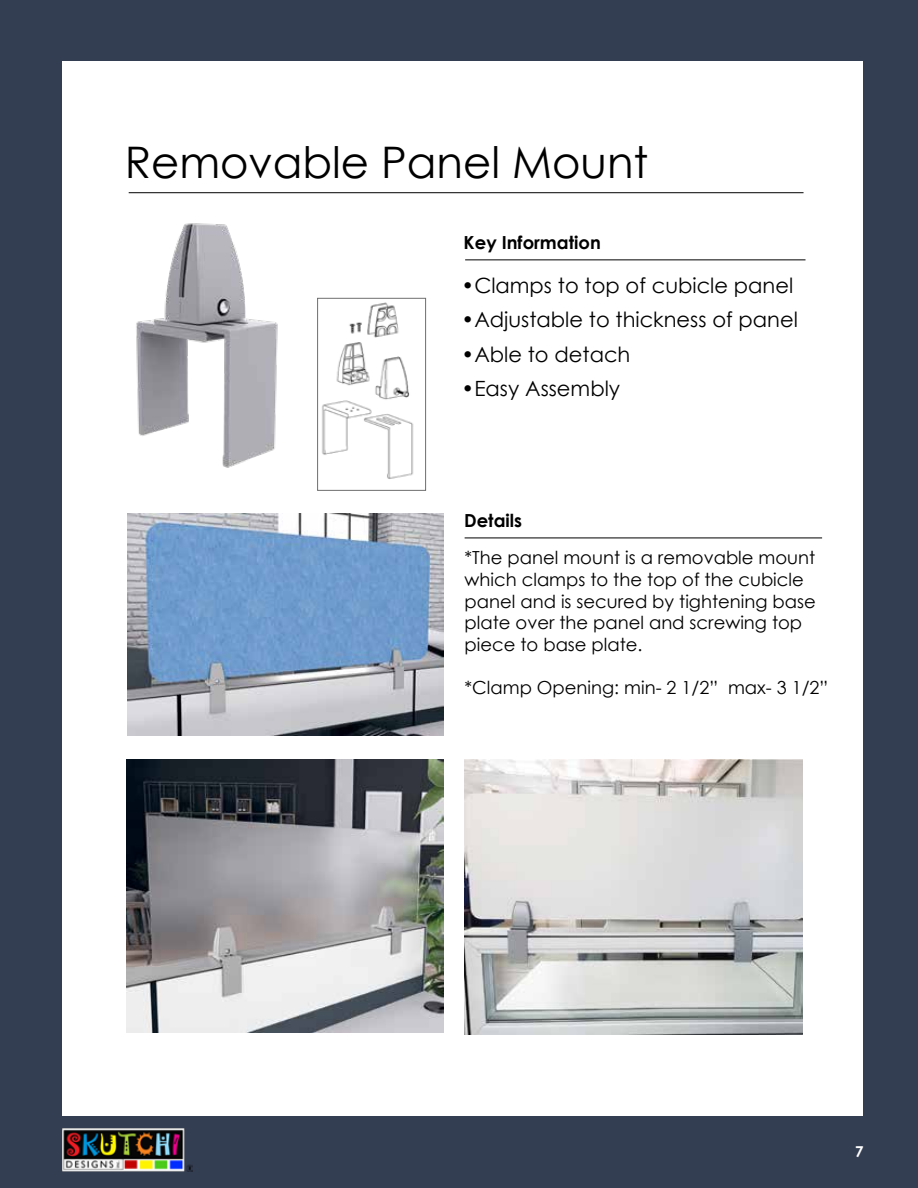
<style>
.page{position:relative;width:918px;height:1188px;background:#343e53}
.page>*{position:absolute;margin:0;border:0;box-sizing:border-box;transform-origin:0 0}
.t1{font:43.5px "Century Gothic";color:#000}
.t2{font:21px "Century Gothic";color:#000}
.t3{font:18px/21.6px "Century Gothic";color:#000}
.t4{font:700 18px "Century Gothic";color:#000}
.t5{font:700 15px "Century Gothic";color:#fff}
</style>
<div class="page">
<div style="left:62px;top:61px;width:801px;height:1055px;background:#fff"></div>
<img style="left:62px;top:1128px;width:130px;height:44px">
<hr style="left:129px;top:192px;width:675px;height:1px;background:#000">
<img style="left:322px;top:302px;width:92px;height:177px">
<hr style="left:465px;top:259px;width:341px;height:1px;background:#000">
<hr style="left:465px;top:538px;width:357px;height:1px;background:#000">
<img style="left:465px;top:759px;width:338px;height:275px">
<div style="left:317px;top:298px;width:109px;height:193px;border:1px solid #6e6e6e"></div>
<img style="left:136px;top:223px;width:142px;height:245px">
<img style="left:127px;top:514px;width:316px;height:222px">
<img style="left:127px;top:759px;width:317px;height:273px">
<h1 class="t1" style="left:125px;top:132px;width:525px">Removable Panel Mount</h1>
<p class="t4" style="left:464px;top:229px;width:139px">Key Information</p>
<p class="t2" style="left:462px;top:270px;width:333px">•Clamps to top of cubicle panel</p>
<p class="t2" style="left:462px;top:305px;width:338px">•Adjustable to thickness of panel</p>
<p class="t2" style="left:462px;top:339px;width:170px">•Able to detach</p>
<p class="t2" style="left:462px;top:374px;width:160px">•Easy Assembly</p>
<p class="t4" style="left:464px;top:507px;width:59px">Details</p>
<p class="t3" style="left:465px;top:547px;width:353px">*The panel mount is a removable mount which clamps to the top of the cubicle panel and is secured by tightening base plate over the panel and screwing top piece to base plate.</p>
<p class="t3" style="left:465px;top:676px;width:365px">*Clamp Opening: min- 2 1/2” max- 3 1/2”</p>
<p class="t5" style="left:855px;top:1140px;width:10px">7</p>
</div>
